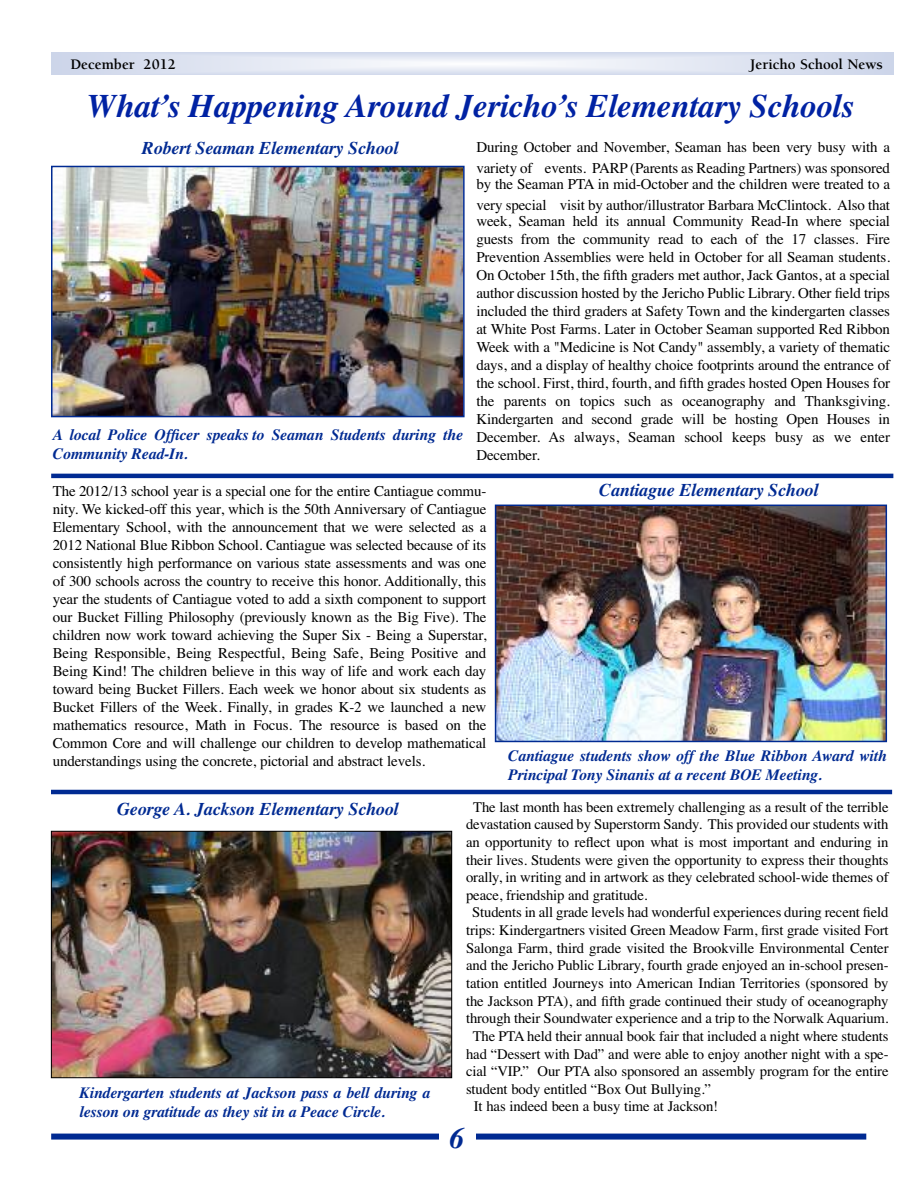
<style>
.page{position:relative;width:918px;height:1188px;background:#fff}
.page>*{position:absolute;margin:0;border:0;box-sizing:border-box;transform-origin:0 0}
.t1{font:italic 700 33px "Times";letter-spacing:-.01em;color:#0022a3}
.t2{font:italic 700 30px "Times";color:#002a92}
.t3{font:italic 700 18px "Times";letter-spacing:-.01em;color:#002a92}
.t4{font:italic 700 15.75px/18.9px "Times";letter-spacing:-.01em;color:#002a92}
.t5{font:15px/18px "Times";letter-spacing:-.01em;color:#000}
.t6{font:700 15px "Berkeley";color:#000}
.t7{font:14.7px "Times";letter-spacing:-.01em;color:#000}
</style>
<div class="page">
<div style="left:51px;top:1134px;width:815px;height:6px;background:#002a92"></div>
<div style="left:439px;top:1126px;width:37px;height:27px;background:#fff"></div>
<svg style="left:51px;top:52px;width:843px;height:22px;background:#dee3f1"></svg>
<img style="left:54px;top:169px;width:408px;height:245px">
<div style="left:51px;top:166px;width:414px;height:251px;border:2px solid #002a92"></div>
<hr style="left:51px;top:474px;width:842px;height:4px;background:#002a92">
<img style="left:498px;top:508px;width:386px;height:231px">
<div style="left:495px;top:505px;width:392px;height:237px;border:2px solid #002a92"></div>
<hr style="left:51px;top:790px;width:841px;height:4px;background:#002a92">
<img style="left:53px;top:833px;width:397px;height:243px">
<div style="left:51px;top:831px;width:401px;height:247px;border:1px solid #000"></div>
<p class="t6" style="left:70px;top:59px;width:107px">December 2012</p>
<p class="t6" style="left:750px;top:59px;width:134px">Jericho School News</p>
<h1 class="t1" style="left:87px;top:86px;width:768px">What’s Happening Around Jericho’s Elementary Schools</h1>
<p class="t5" style="left:476px;top:137px;width:415px;line-height:20.7px">During October and November, Seaman has been very busy with a variety of events. PARP (Parents as Reading Partners) was sponsored</p>
<p class="t5" style="left:476px;top:174px;width:415px;line-height:20.7px">by the Seaman PTA in mid-October and the children were treated to a very special visit by author/illustrator Barbara McClintock. Also that</p>
<p class="t5" style="left:476px;top:212px;width:415px;text-align:justify">week, Seaman held its annual Community Read-In where special guests from the community read to each of the 17 classes. Fire Prevention Assemblies were held in October for all Seaman students.<br>On October 15th, the fifth graders met author, Jack Gantos, at a special author discussion hosted by the Jericho Public Library. Other field trips included the third graders at Safety Town and the kindergarten classes at White Post Farms. Later in October Seaman supported Red Ribbon Week with a "Medicine is Not Candy" assembly, a variety of thematic days, and a display of healthy choice footprints around the entrance of the school. First, third, fourth, and fifth grades hosted Open Houses for the parents on topics such as oceanography and Thanksgiving.<br>Kindergarten and second grade will be hosting Open Houses in December. As always, Seaman school keeps busy as we enter December.</p>
<p class="t3" style="left:142px;top:137px;width:258px">Robert Seaman Elementary School</p>
<p class="t4" style="left:53px;top:425px;width:412px">A local Police Officer speaks to Seaman Students during the<br>Community Read-In.</p>
<p class="t5" style="left:53px;top:482px;width:435px;text-align:justify">The 2012/13 school year is a special one for the entire Cantiague commu&shy;nity. We kicked-off this year, which is the 50th Anniversary of Cantiague Elementary School, with the announcement that we were selected as a 2012 National Blue Ribbon School. Cantiague was selected because of its consistently high performance on various state assessments and was one of 300 schools across the country to receive this honor. Additionally, this year the students of Cantiague voted to add a sixth component to support our Bucket Filling Philosophy (previously known as the Big Five). The children now work toward achieving the Super Six - Being a Superstar, Being Responsible, Being Respectful, Being Safe, Being Positive and Being Kind! The children believe in this way of life and work each day toward being Bucket Fillers. Each week we honor about six students as Bucket Fillers of the Week. Finally, in grades K-2 we launched a new mathematics resource, Math in Focus. The resource is based on the Common Core and will challenge our children to develop mathematical understandings using the concrete, pictorial and abstract levels.</p>
<p class="t3" style="left:599px;top:479px;width:221px">Cantiague Elementary School</p>
<p class="t4" style="left:508px;top:746px;width:380px">Cantiague students show off the Blue Ribbon Award with<br>Principal Tony Sinanis at a recent BOE Meeting.</p>
<p class="t3" style="left:117px;top:798px;width:283px">George A. Jackson Elementary School</p>
<p class="t4" style="left:80px;top:1083px;width:352px">Kindergarten students at Jackson pass a bell during a lesson on gratitude as they sit in a Peace Circle.</p>
<p class="t7" style="left:473px;top:798px;width:417px">The last month has been extremely challenging as a result of the terrible</p>
<p class="t7" style="left:466px;top:816px;width:424px">devastation caused by Superstorm Sandy. This provided our students with</p>
<p class="t7" style="left:466px;top:833px;width:424px">an opportunity to reflect upon what is most important and enduring in</p>
<p class="t7" style="left:466px;top:851px;width:424px">their lives. Students were given the opportunity to express their thoughts</p>
<p class="t7" style="left:466px;top:869px;width:424px">orally, in writing and in artwork as they celebrated school-wide themes of</p>
<p class="t7" style="left:466px;top:886px;width:183px">peace, friendship and gratitude.</p>
<p class="t7" style="left:472px;top:904px;width:418px">Students in all grade levels had wonderful experiences during recent field</p>
<p class="t7" style="left:466px;top:921px;width:424px">trips: Kindergartners visited Green Meadow Farm, first grade visited Fort</p>
<p class="t7" style="left:466px;top:939px;width:424px">Salonga Farm, third grade visited the Brookville Environmental Center</p>
<p class="t7" style="left:466px;top:957px;width:424px">and the Jericho Public Library, fourth grade enjoyed an in-school presen-</p>
<p class="t7" style="left:466px;top:974px;width:424px">tation entitled Journeys into American Indian Territories (sponsored by</p>
<p class="t7" style="left:466px;top:992px;width:424px">the Jackson PTA), and fifth grade continued their study of oceanography</p>
<p class="t7" style="left:466px;top:1010px;width:424px">through their Soundwater experience and a trip to the Norwalk Aquarium.</p>
<p class="t7" style="left:473px;top:1027px;width:417px">The PTA held their annual book fair that included a night where students</p>
<p class="t7" style="left:466px;top:1045px;width:424px">had “Dessert with Dad” and were able to enjoy another night with a spe-</p>
<p class="t7" style="left:466px;top:1063px;width:424px">cial “VIP.” Our PTA also sponsored an assembly program for the entire</p>
<p class="t7" style="left:466px;top:1080px;width:247px">student body entitled “Box Out Bullying.”</p>
<p class="t7" style="left:474px;top:1098px;width:246px">It has indeed been a busy time at Jackson!</p>
<h2 class="t2" style="left:450px;top:1120px;width:16px">6</h2>
</div>
